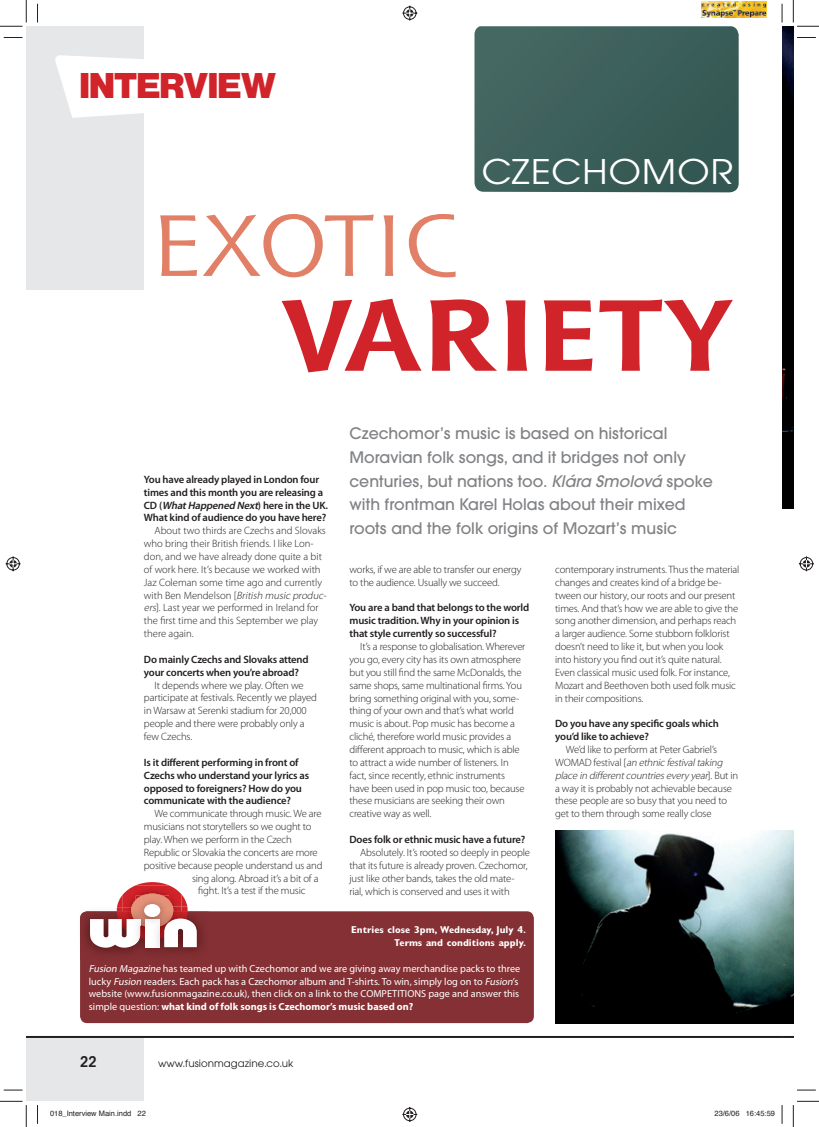
<style>
.page{position:relative;width:819px;height:1127px;background:#fff}
.page>*{position:absolute;margin:0;border:0;box-sizing:border-box;transform-origin:0 0}
.t1{font:700 98.75px "Shannon";color:#d1232a;scale:1.15 1}
.t2{font:85px "Shannon";color:#e18066;scale:1.15 1}
.t3{font:37.5px "Nimbus Sans POT Blac";letter-spacing:.01em;color:#d1232a}
.t4{font:37.38px "Avant Gar Got Itc TOT Boo";letter-spacing:.025em;color:#fff;scale:1.1 1}
.t5{font:500 17.5px/23.8px "Avant Garde Got Itc TOT";color:#808285}
.t6{font:600 condensed 15px "Avant Garde";color:#231f20}
.t7{font:11.25px "Avant Gar Got Itc TOT Boo";color:#231f20}
.t8{font:300 10.62px/12.9px "Myriad Pro";letter-spacing:-.015em;color:#231f20}
.t9{font:600 10.62px "Myriad Pro";letter-spacing:-.015em;color:#231f20}
.t10{font:italic 300 10.62px "Myriad Pro";color:#231f20}
.t11{font:10.25px/12.9px "Myriad Pro";color:#fff}
.t12{font:700 condensed 10px/12.9px "Gill Sans";color:#fff;text-align:right;scale:1.1 1}
.t13{font:7.5px "Helvetica";color:#231f20}
.s1{font-style:italic}
.s2{font-style:normal}
.s3{font-weight:700}
</style>
<div class="page">
<img style="left:701px;top:1px;width:65px;height:16px">
<div style="left:26px;top:26px;width:118px;height:264px;background:#e6e7e9"></div>
<div style="left:26px;top:1037px;width:118px;height:64px;background:#e6e7e9"></div>
<hr style="left:26px;top:1036px;width:756px;height:2px;background:#231f20">
<svg style="left:55px;top:56px;width:89px;height:62px"></svg>
<svg style="left:782px;top:1036px;width:11px;height:2px"></svg>
<img style="left:782px;top:26px;width:11px;height:482px">
<img style="left:555px;top:830px;width:238px;height:193px">
<div style="left:80px;top:911px;width:454px;height:112px;background:#843034;border-radius:7px"></div>
<img style="left:80px;top:911px;width:129px;height:39px">
<svg style="left:90px;top:882px;width:107px;height:71px"></svg>
<div style="left:144px;top:904px;width:16px;height:13px;background:#fff;border-radius:50%"></div>
<svg style="left:474px;top:26px;width:264px;height:166px;background:#3d605b"></svg>
<svg style="left:4px;top:37px;width:18px;height:1px"></svg>
<svg style="left:797px;top:37px;width:18px;height:1px"></svg>
<svg style="left:4px;top:1089px;width:18px;height:2px"></svg>
<svg style="left:797px;top:1089px;width:18px;height:2px"></svg>
<svg style="left:37px;top:4px;width:1px;height:18px"></svg>
<svg style="left:37px;top:1105px;width:1px;height:19px"></svg>
<svg style="left:781px;top:4px;width:1px;height:18px"></svg>
<svg style="left:781px;top:1105px;width:1px;height:19px"></svg>
<svg style="left:0;top:0;width:27px;height:27px"></svg>
<svg style="left:0;top:1101px;width:27px;height:26px"></svg>
<svg style="left:793px;top:0;width:26px;height:27px"></svg>
<svg style="left:793px;top:1101px;width:26px;height:26px"></svg>
<svg style="left:402px;top:5px;width:16px;height:16px"></svg>
<svg style="left:402px;top:1107px;width:16px;height:15px"></svg>
<svg style="left:5px;top:556px;width:16px;height:16px"></svg>
<svg style="left:799px;top:556px;width:15px;height:16px"></svg>
<p class="t3" style="left:80px;top:67px;width:197px">INTERVIEW</p>
<p class="t4" style="left:482px;top:150px;width:230px">CZECHOMOR</p>
<p class="t2" style="left:152px;top:191px;width:268px">EXOTIC</p>
<p class="t1" style="left:280px;top:274px;width:395px">VARIETY</p>
<p class="t9" style="left:144px;top:473px;width:177px">You have already played in London four</p>
<p class="t9" style="left:144px;top:486px;width:181px">times and this month you are releasing a</p>
<p class="t9" style="left:144px;top:499px;width:186px">C D ( <span class="s1">WhatHappened Next</span>) h e r e i n t h e U K .</p>
<p class="t9" style="left:144px;top:512px;width:184px">What kind of audience do you have here?</p>
<p class="t8" style="left:154px;top:524px;width:173px">About two thirds are Czechs and Slovaks</p>
<p class="t8" style="left:144px;top:537px;width:171px">who bring their British friends. I like Lon-</p>
<p class="t8" style="left:144px;top:550px;width:179px">don, and we have already done quite a bit</p>
<p class="t8" style="left:144px;top:563px;width:178px">of work here. It’s because we worked with</p>
<p class="t8" style="left:144px;top:576px;width:180px">Jaz Coleman some time ago and currently</p>
<p class="t10" style="left:144px;top:589px;width:186px"><span class="s2">w i t h B e n M e n d e l s o n [</span> British music produc-</p>
<p class="t8" style="left:144px;top:602px;width:176px"><span class="s1">ers</span>]. Last year we performed in Ireland for</p>
<p class="t8" style="left:144px;top:614px;width:176px">the first time and this September we play</p>
<p class="t8" style="left:144px;top:627px;width:51px">there again.</p>
<p class="t9" style="left:144px;top:653px;width:166px">Do mainly Czechs and Slovaks attend</p>
<p class="t9" style="left:144px;top:666px;width:156px">your concerts when you’re abroad?</p>
<p class="t8" style="left:154px;top:679px;width:151px">It depends where we play. Often we</p>
<p class="t8" style="left:144px;top:692px;width:175px">participate at festivals. Recently we played</p>
<p class="t8" style="left:144px;top:704px;width:164px">in Warsaw at Serenki stadium for 20,000</p>
<p class="t8" style="left:144px;top:717px;width:162px">people and there were probably only a</p>
<p class="t8" style="left:144px;top:730px;width:50px">few Czechs.</p>
<p class="t9" style="left:144px;top:756px;width:156px">Is it different performing in front of</p>
<p class="t9" style="left:144px;top:769px;width:167px">Czechs who understand your lyrics as</p>
<p class="t9" style="left:144px;top:782px;width:160px">opposed to foreigners? How do you</p>
<p class="t9" style="left:144px;top:795px;width:149px">communicate with the audience?</p>
<p class="t8" style="left:154px;top:807px;width:168px">We communicate through music. We are</p>
<p class="t8" style="left:144px;top:820px;width:169px">musicians not storytellers so we ought to</p>
<p class="t8" style="left:144px;top:833px;width:149px">play. When we perform in the Czech</p>
<p class="t8" style="left:144px;top:846px;width:175px">Republic or Slovakia the concerts are more</p>
<p class="t8" style="left:144px;top:859px;width:180px">positive because people understand us and</p>
<p class="t8" style="left:192px;top:872px;width:128px">sing along. Abroad it’s a bit of a</p>
<p class="t8" style="left:198px;top:884px;width:109px">fight. It’s a test if the music</p>
<p class="t5" style="left:349px;top:421px;width:365px">Czechomor’s music is based on historical Moravian folk songs, and it bridges not only centuries, but nations too. <span class="s1">Klára Smolová</span> spoke with frontman Karel Holas about their mixed roots and the folk origins of Mozart’s music</p>
<p class="t8" style="left:349px;top:563px;width:173px">works, if we are able to transfer our energy to the audience. Usually we succeed.</p>
<p class="t9" style="left:349px;top:602px;width:181px">You are a band that belongs to the world</p>
<p class="t9" style="left:349px;top:615px;width:171px">music tradition. Why in your opinion is</p>
<p class="t9" style="left:349px;top:628px;width:148px">that style currently so successful?</p>
<p class="t8" style="left:360px;top:640px;width:167px">It’s a response to globalisation. Wherever</p>
<p class="t8" style="left:349px;top:653px;width:173px">you go, every city has its own atmosphere</p>
<p class="t8" style="left:349px;top:666px;width:174px">but you still find the same McDonalds, the</p>
<p class="t8" style="left:349px;top:679px;width:174px">same shops, same multinational firms. You</p>
<p class="t8" style="left:349px;top:692px;width:171px">bring something original with you, some-</p>
<p class="t8" style="left:349px;top:704px;width:166px">thing of your own and that’s what world</p>
<p class="t8" style="left:349px;top:717px;width:167px">music is about. Pop music has become a</p>
<p class="t8" style="left:349px;top:730px;width:163px">cliché, therefore world music provides a</p>
<p class="t8" style="left:349px;top:743px;width:172px">different approach to music, which is able</p>
<p class="t8" style="left:349px;top:756px;width:161px">to attract a wide number of listeners. In</p>
<p class="t8" style="left:349px;top:769px;width:157px">fact, since recently, ethnic instruments</p>
<p class="t8" style="left:349px;top:782px;width:176px">have been used in pop music too, because</p>
<p class="t8" style="left:349px;top:795px;width:157px">these musicians are seeking their own</p>
<p class="t8" style="left:349px;top:807px;width:83px">creative way as well.</p>
<p class="t9" style="left:349px;top:833px;width:177px">Does folk or ethnic music have a future?</p>
<p class="t8" style="left:360px;top:846px;width:171px">Absolutely. It’s rooted so deeply in people</p>
<p class="t8" style="left:349px;top:859px;width:179px">that its future is already proven. Czechomor,</p>
<p class="t8" style="left:349px;top:872px;width:166px">just like other bands, takes the old mate-</p>
<p class="t8" style="left:349px;top:885px;width:162px">rial, which is conserved and uses it with</p>
<p class="t12" style="left:351px;top:923px;width:160px">Entries close 3pm, Wednesday, July 4.<br>Terms and conditions apply.</p>
<p class="t8" style="left:555px;top:563px;width:186px">contemporary instruments. Thus the material changes and creates kind of a bridge be&shy;tween our history, our roots and our present times. And that’s how we are able to give the song another dimension, and perhaps reach a larger audience. Some stubborn folklorist doesn’t need to like it, but when you look into history you find out it’s quite natural.<br>Even classical music used folk. For instance, Mozart and Beethoven both used folk music in their compositions.</p>
<p class="t9" style="left:555px;top:718px;width:165px">Do you have any specific goals which</p>
<p class="t9" style="left:555px;top:731px;width:95px">you’d like to achieve?</p>
<p class="t8" style="left:565px;top:743px;width:153px">We’d like to perform at Peter Gabriel’s</p>
<p class="t10" style="left:555px;top:756px;width:171px"><span class="s2">WO M A D fe s t i va l [</span>an ethnicfestivaltaking</p>
<p class="t10" style="left:555px;top:769px;width:184px">place in differentcountrieseveryyear<span class="s2">] . B u t i n</span></p>
<p class="t8" style="left:555px;top:782px;width:178px">a way it is probably not achievable because</p>
<p class="t8" style="left:555px;top:794px;width:173px">these people are so busy that you need to</p>
<p class="t8" style="left:555px;top:807px;width:158px">get to them through some really close</p>
<p class="t11" style="left:89px;top:962px;width:433px"><span class="s1">Fusion Magazine</span> has teamed up with Czechomor and we are giving away merchandise packs to three lucky <span class="s1">Fusion</span> readers. Each pack has a Czechomor album and T-shirts. To win, simply log on to <span class="s1">Fusion</span>’s website (www.fusionmagazine.co.uk), then click on a link to the COMPETITIONS page and answer this simple question: <span class="s3">what kind of folk songs is Czechomor’s music based on?</span></p>
<p class="t6" style="left:80px;top:1052px;width:18px">22</p>
<p class="t7" style="left:158px;top:1057px;width:137px">www.fusionmagazine.co.uk</p>
<p class="t13" style="left:50px;top:1107px;width:97px">018_Interview Main.indd 22</p>
<p class="t13" style="left:714px;top:1107px;width:62px">23/6/06 16:45:59</p>
</div>
